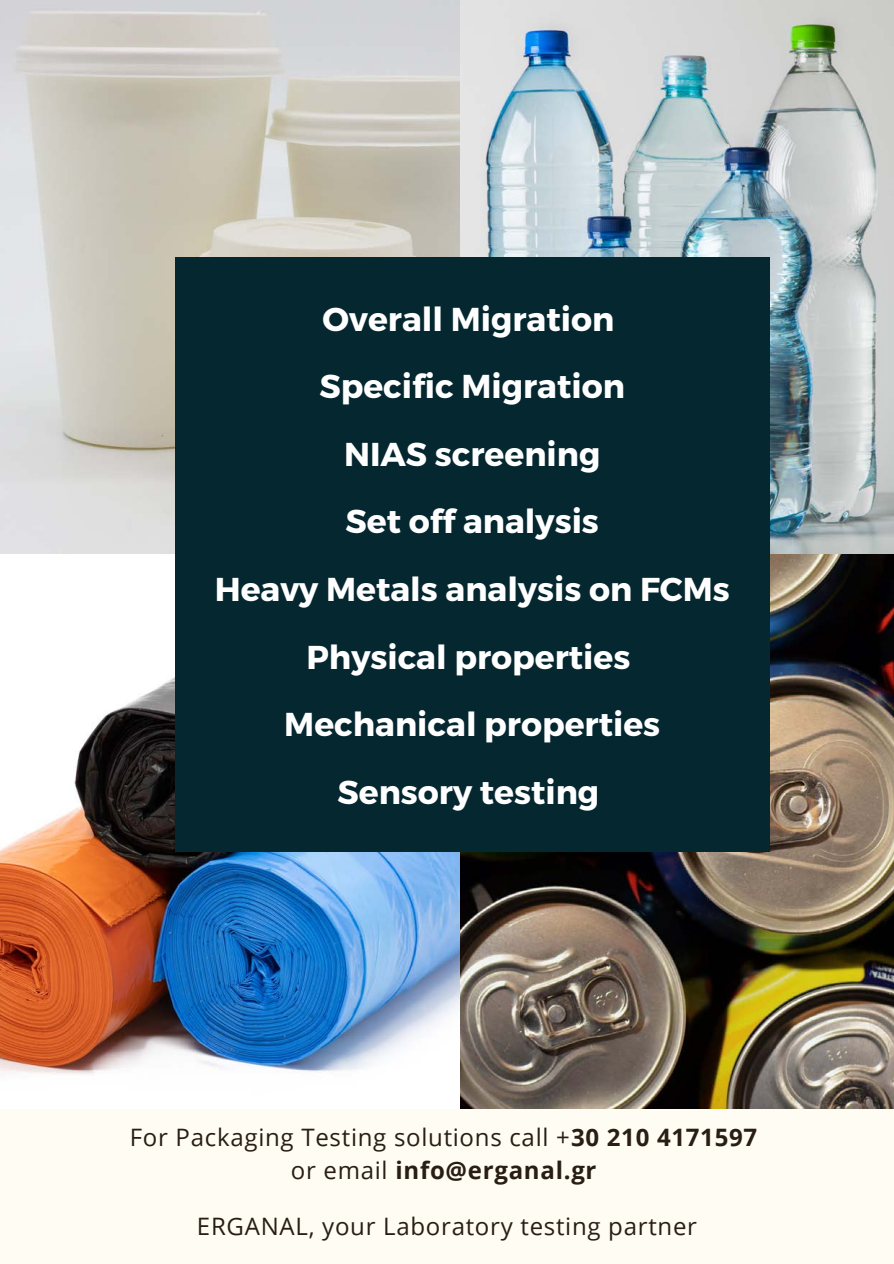
<style>
.page{position:relative;width:894px;height:1264px;background:#fff}
.page>*{position:absolute;margin:0;border:0;box-sizing:border-box;transform-origin:0 0}
.t1{font:700 33px "Montserrat";color:#fff}
.t2{font:24px "Open Sans";letter-spacing:.03em;color:#281e13}
.t3{font:700 24px "Open Sans";letter-spacing:.03em;color:#281e13}
.s1{font-weight:700}
.s2{font-weight:400}
</style>
<div class="page">
<div style="left:0;top:0;width:893px;height:1263px;background:#fffcf4"></div>
<img style="left:0;top:0;width:893px;height:1108px">
<div style="left:175px;top:257px;width:595px;height:594px;background:#052730"></div>
<p class="t1" style="left:322px;top:297px;width:293px">Overall Migration</p>
<p class="t1" style="left:319px;top:365px;width:307px">Specific Migration</p>
<p class="t1" style="left:344px;top:432px;width:258px">NIAS screening</p>
<p class="t1" style="left:345px;top:500px;width:255px">Set off analysis</p>
<p class="t1" style="left:215px;top:568px;width:516px">Heavy Metals analysis on FCMs</p>
<p class="t1" style="left:306px;top:635px;width:325px">Physical properties</p>
<p class="t1" style="left:284px;top:703px;width:377px">Mechanical properties</p>
<p class="t1" style="left:337px;top:770px;width:263px">Sensory testing</p>
<p class="t2" style="left:130px;top:1120px;width:628px">For Packaging Testing solutions call +<span class="s1">30 210 4171597</span></p>
<p class="t3" style="left:291px;top:1153px;width:307px"><span class="s2">or email</span> info@erganal.gr</p>
<p class="t2" style="left:197px;top:1209px;width:501px">ERGANAL, your Laboratory testing partner</p>
</div>
